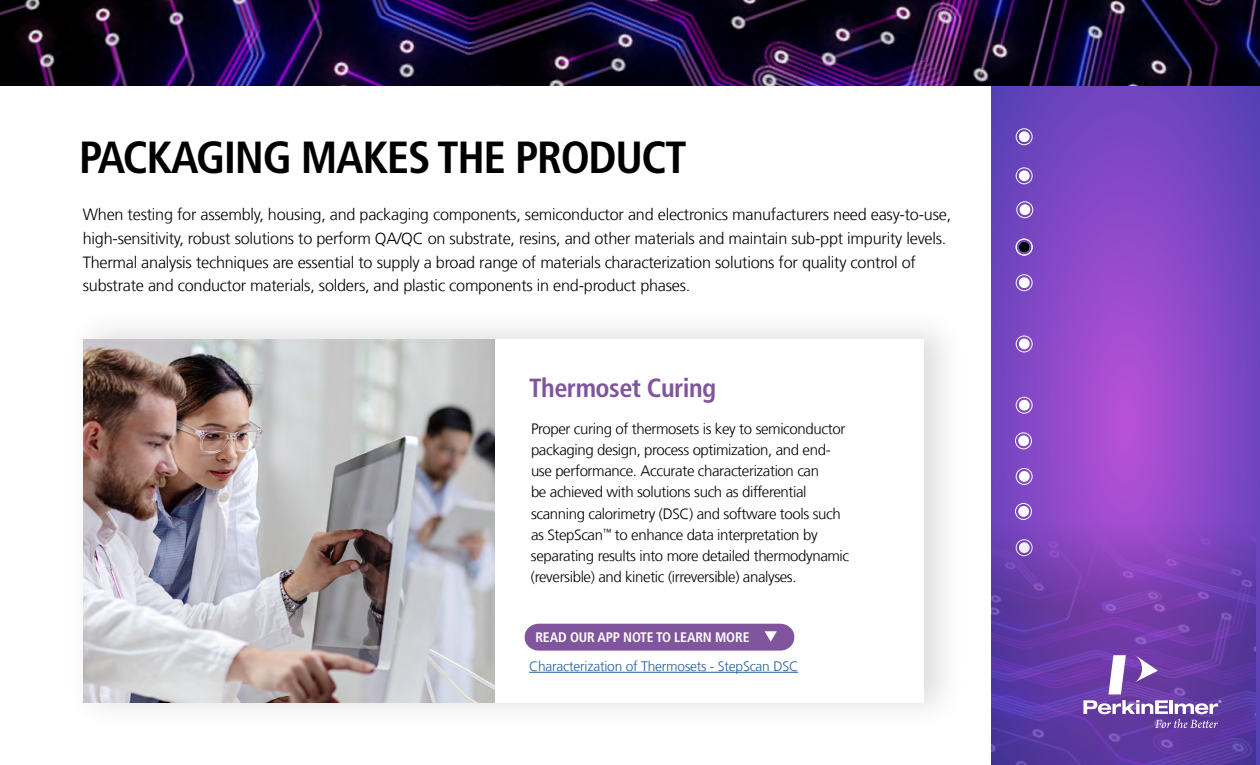
<style>
.page{position:relative;width:1260px;height:765px;background:#fff}
.page>*{position:absolute;margin:0;border:0;box-sizing:border-box;transform-origin:0 0}
.t1{font:700 condensed 45px "Frutiger LT Com";letter-spacing:-.03em;color:#000}
.t2{font:700 condensed 26.25px "Frutiger LT Com";letter-spacing:-.02em;color:#81559e}
.t3{font:300 16.25px/23.8px "Frutiger LT Com";letter-spacing:-.015em;color:#000}
.t4{font:300 15px/21.2px "Frutiger LT Com";letter-spacing:-.025em;color:#000}
.t5{font:700 condensed 13.88px "Frutiger LT Com";letter-spacing:-.01em;color:#fff}
.t6{font:300 13.75px "Frutiger LT Com";letter-spacing:-.015em;color:#215e9e}
</style>
<div class="page">
<svg style="left:992px;top:86px;width:268px;height:679px;background:#8448c5"></svg>
<div style="left:1016px;top:128px;width:16px;height:17px;border:1px solid #fff;border-radius:50%"></div>
<div style="left:1019px;top:131px;width:11px;height:11px;background:#fff;border-radius:50%"></div>
<div style="left:1016px;top:168px;width:16px;height:16px;border:1px solid #fff;border-radius:50%"></div>
<div style="left:1019px;top:170px;width:11px;height:11px;background:#fff;border-radius:50%"></div>
<div style="left:1017px;top:201px;width:16px;height:17px;border:1px solid #fff;border-radius:50%"></div>
<div style="left:1020px;top:204px;width:10px;height:11px;background:#fff;border-radius:50%"></div>
<div style="left:1016px;top:274px;width:16px;height:17px;border:1px solid #fff;border-radius:50%"></div>
<div style="left:1019px;top:277px;width:11px;height:11px;background:#fff;border-radius:50%"></div>
<div style="left:1016px;top:336px;width:16px;height:16px;border:1px solid #fff;border-radius:50%"></div>
<div style="left:1019px;top:339px;width:11px;height:10px;background:#fff;border-radius:50%"></div>
<div style="left:1016px;top:397px;width:16px;height:17px;border:1px solid #fff;border-radius:50%"></div>
<div style="left:1019px;top:400px;width:11px;height:11px;background:#fff;border-radius:50%"></div>
<div style="left:1015px;top:433px;width:17px;height:16px;border:1px solid #fff;border-radius:50%"></div>
<div style="left:1018px;top:435px;width:11px;height:11px;background:#fff;border-radius:50%"></div>
<div style="left:1016px;top:468px;width:16px;height:17px;border:1px solid #fff;border-radius:50%"></div>
<div style="left:1019px;top:471px;width:11px;height:11px;background:#fff;border-radius:50%"></div>
<div style="left:1015px;top:503px;width:17px;height:17px;border:1px solid #fff;border-radius:50%"></div>
<img style="left:992px;top:506px;width:263px;height:259px">
<svg style="left:1083px;top:700px;width:138px;height:28px"></svg>
<svg style="left:1135px;top:655px;width:23px;height:27px"></svg>
<svg style="left:1108px;top:655px;width:18px;height:39px"></svg>
<div style="left:65px;top:306px;width:902px;height:426px;background:#000;opacity:.13"></div>
<div style="left:84px;top:340px;width:839px;height:363px;background:#fff"></div>
<div style="left:525px;top:624px;width:269px;height:27px;background:#81559e"></div>
<hr style="left:529px;top:672px;width:269px;height:1px;background:#215e9e">
<img style="left:0;top:0;width:1260px;height:86px">
<img style="left:84px;top:340px;width:410px;height:363px">
<div style="left:1016px;top:239px;width:16px;height:16px;border:1px solid #fff;border-radius:50%"></div>
<div style="left:1019px;top:242px;width:11px;height:10px;background:#000;border-radius:50%"></div>
<h1 class="t1" style="left:79px;top:131px;width:609px">PACKAGING MAKES THE PRODUCT</h1>
<p class="t3" style="left:83px;top:203px;width:870px">When testing for assembly, housing, and packaging components, semiconductor and electronics manufacturers need easy-to-use, high-sensitivity, robust solutions to perform QA/QC on substrate, resins, and other materials and maintain sub-ppt impurity levels.<br>Thermal analysis techniques are essential to supply a broad range of materials characterization solutions for quality control of substrate and conductor materials, solders, and plastic components in end-product phases.</p>
<h2 class="t2" style="left:529px;top:372px;width:189px">Thermoset Curing</h2>
<p class="t4" style="left:531px;top:418px;width:320px">Proper curing of thermosets is key to semiconductor packaging design, process optimization, and end&shy;use performance. Accurate characterization can<br>be achieved with solutions such as differential scanning calorimetry (DSC) and software tools such as StepScan<sup>™</sup> to enhance data interpretation by separating results into more detailed thermodynamic (reversible) and kinetic (irreversible) analyses.</p>
<p class="t5" style="left:535px;top:629px;width:216px">READ OUR APP NOTE TO LEARN MORE</p>
<p class="t6" style="left:529px;top:658px;width:270px">Characterization of Thermosets - StepScan DSC</p>
</div>
